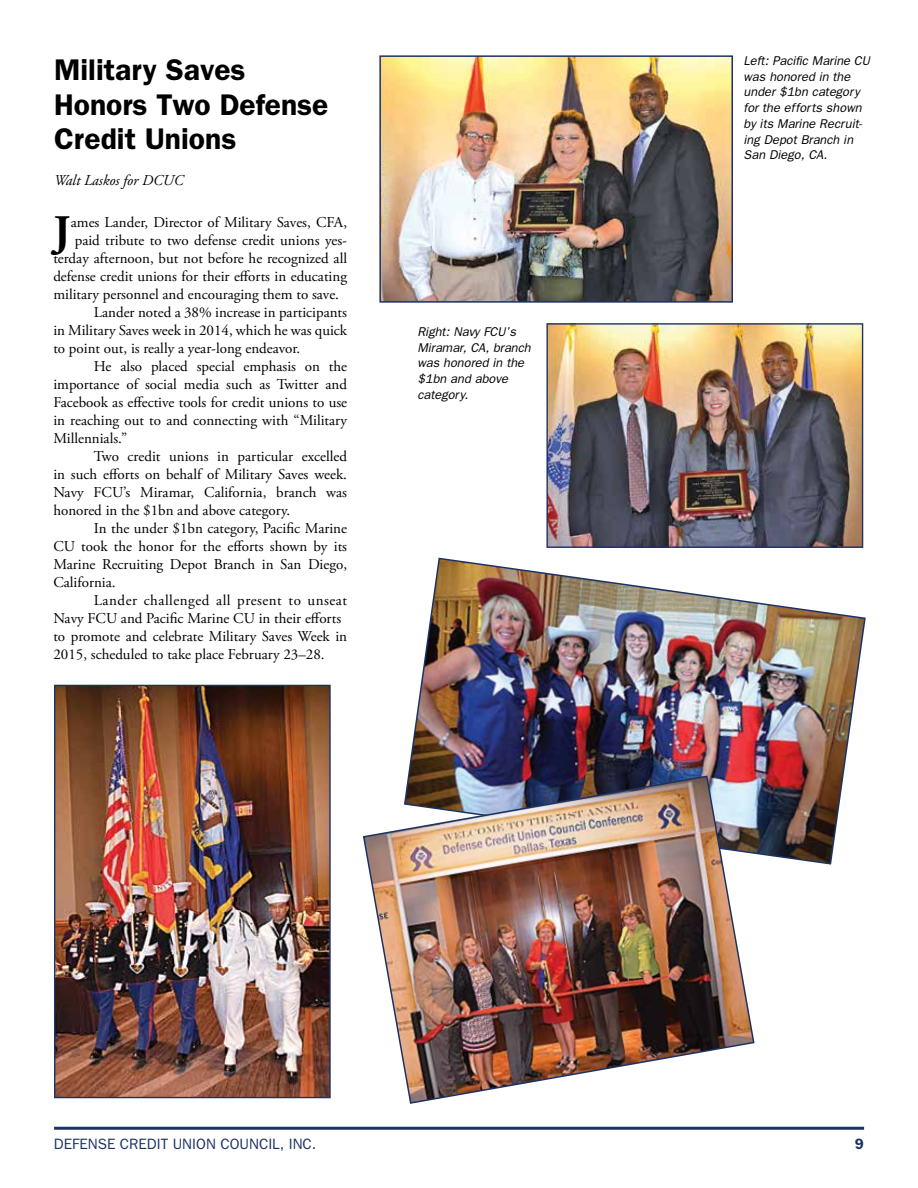
<style>
.page{position:relative;width:918px;height:1188px;background:#fff}
.page>*{position:absolute;margin:0;border:0;box-sizing:border-box;transform-origin:0 0}
.t1{font:700 45px "Adobe Garamond Pro";color:#000}
.t2{font:600 30px/34.5px "Franklin Gothic";color:#000}
.t3{font:15px "Adobe Garamond Pro";color:#000}
.t4{font:15px "Adobe Garamond Pro";letter-spacing:.035em;color:#000}
.t5{font:15px "Franklin Gothic";color:#1b3265}
.t6{font:italic 15px "Adobe Garamond Pro";color:#000}
.t7{font:600 15px "Franklin Gothic";color:#1b3265}
.t8{font:italic 12.75px/15.8px "Franklin Gothic";color:#000}
</style>
<div class="page">
<hr style="left:54px;top:1127px;width:810px;height:3px;background:#1b3265">
<img style="left:56px;top:687px;width:273px;height:409px">
<div style="left:54px;top:685px;width:277px;height:413px;border:1px solid #1b3265"></div>
<img style="left:408px;top:557px;width:458px;height:308px">
<img style="left:363px;top:775px;width:392px;height:329px">
<img style="left:382px;top:58px;width:348px;height:242px">
<div style="left:379px;top:55px;width:354px;height:248px;border:2px solid #1b3265"></div>
<img style="left:548px;top:325px;width:313px;height:221px">
<div style="left:546px;top:323px;width:317px;height:225px;border:1px solid #1b3265"></div>
<h2 class="t2" style="left:54px;top:52px;width:276px">Military Saves<br>Honors Two Defense<br>Credit Unions</h2>
<p class="t6" style="left:54px;top:172px;width:131px">Walt Laskos for DCUC</p>
<h1 class="t1" style="left:53px;top:206px;width:19px">J</h1>
<p class="t3" style="left:71px;top:213px;width:278px">ames Lander, Director of Military Saves, CFA,</p>
<p class="t3" style="left:75px;top:231px;width:274px">paid tribute to two defense credit unions yes-</p>
<p class="t3" style="left:53px;top:249px;width:295px">terday afternoon, but not before he recognized all</p>
<p class="t3" style="left:53px;top:267px;width:295px">defense credit unions for their efforts in educating</p>
<p class="t3" style="left:53px;top:285px;width:287px">military personnel and encouraging them to save.</p>
<p class="t3" style="left:94px;top:303px;width:255px">Lander noted a 38% increase in participants</p>
<p class="t3" style="left:53px;top:321px;width:295px">in Military Saves week in 2014, which he was quick</p>
<p class="t3" style="left:53px;top:339px;width:249px">to point out, is really a year-long endeavor.</p>
<p class="t3" style="left:94px;top:357px;width:255px">He also placed special emphasis on the</p>
<p class="t3" style="left:53px;top:375px;width:295px">importance of social media such as Twitter and</p>
<p class="t3" style="left:53px;top:393px;width:295px">Facebook as effective tools for credit unions to use</p>
<p class="t3" style="left:53px;top:411px;width:295px">in reaching out to and connecting with “Military</p>
<p class="t3" style="left:53px;top:429px;width:75px">Millennials.”</p>
<p class="t3" style="left:94px;top:447px;width:255px">Two credit unions in particular excelled</p>
<p class="t3" style="left:53px;top:465px;width:295px">in such efforts on behalf of Military Saves week.</p>
<p class="t3" style="left:53px;top:483px;width:295px">Navy FCU’s Miramar, California, branch was</p>
<p class="t3" style="left:53px;top:501px;width:238px">honored in the $1bn and above category.</p>
<p class="t3" style="left:94px;top:519px;width:255px">In the under $1bn category, Pacific Marine</p>
<p class="t3" style="left:53px;top:537px;width:295px">CU took the honor for the efforts shown by its</p>
<p class="t3" style="left:53px;top:555px;width:295px">Marine Recruiting Depot Branch in San Diego,</p>
<p class="t3" style="left:53px;top:573px;width:64px">California.</p>
<p class="t4" style="left:94px;top:591px;width:255px">Lander challenged all present to unseat</p>
<p class="t3" style="left:53px;top:609px;width:289px">Navy FCU and Pacific Marine CU in their efforts</p>
<p class="t3" style="left:53px;top:627px;width:295px">to promote and celebrate Military Saves Week in</p>
<p class="t3" style="left:53px;top:645px;width:273px">2015, scheduled to take place February 23–28.</p>
<p class="t8" style="left:417px;top:323px;width:115px">Right: Navy FCU’s<br>Miramar, CA, branch was honored in the $1bn and above category.</p>
<p class="t8" style="left:744px;top:52px;width:128px">Left: Pacific Marine CU was honored in the under $1bn category for the efforts shown by its Marine Recruit&shy;ing Depot Branch in<br>San Diego, CA.</p>
<p class="t5" style="left:54px;top:1136px;width:264px">DEFENSE CREDIT UNION COUNCIL, INC.</p>
<p class="t7" style="left:855px;top:1135px;width:10px">9</p>
</div>
